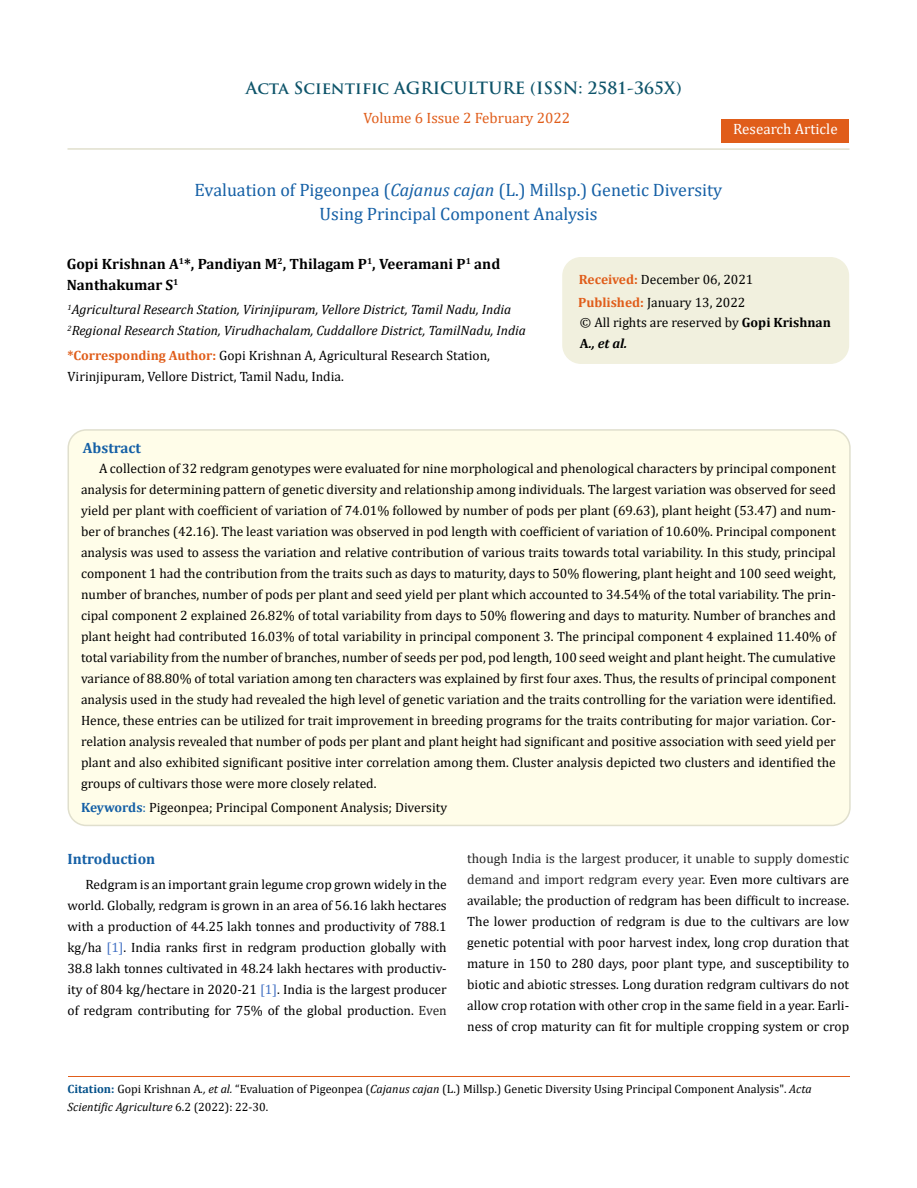
<style>
.page{position:relative;width:917px;height:1188px;background:#fff}
.page>*{position:absolute;margin:0;border:0;box-sizing:border-box;transform-origin:0 0}
.t1{font:18px/24px "Cambria";color:#1560a6;text-align:center}
.t2{font:700 16.5px "Trajan Pro";color:#0e546a}
.t3{font:700 15px/21px "Cambria";color:#000}
.t4{font:15px "Cambria";color:#e05d1a}
.t5{font:700 15px "Cambria";color:#1560a6}
.t6{font:15px "Cambria";color:#fff}
.t7{font:13.5px/21px "Cambria";color:#000}
.t8{font:italic 13.5px/21px "Cambria";color:#000}
.t9{font:12px/18px "Cambria";color:#000}
.s1{font-style:italic}
.s2{font-weight:700;color:#e05d1a}
.s3{font-weight:700}
.s4{font-weight:700;font-style:italic}
.s5{font-weight:700;color:#1560a6}
.s6{color:#1560a6}
.s7{color:#4472c4}
.s8{color:#252525}
.s9{font-weight:700;color:#035089}
</style>
<div class="page">
<div style="left:721px;top:119px;width:128px;height:23px;background:#e05d1a"></div>
<div style="left:563px;top:258px;width:285px;height:105px;background:#f1f0de;border-radius:18px"></div>
<div style="left:562px;top:257px;width:287px;height:107px;border:2px solid #f1f0de;border-radius:18px"></div>
<div style="left:68px;top:430px;width:781px;height:395px;background:#fffde9;border-radius:18px"></div>
<div style="left:67px;top:429px;width:783px;height:397px;border:2px solid #e0dfcd;border-radius:18px"></div>
<hr style="left:68px;top:1076px;width:781px;height:1px;background:#e05d1a">
<hr style="left:67px;top:148px;width:782px;height:2px;background:#e0dfcd">
<p class="t2" style="left:246px;top:77px;width:437px">Acta Scientific AGRICULTURE (ISSN: 2581-365X)</p>
<p class="t4" style="left:363px;top:109px;width:208px">Volume 6 Issue 2 February 2022</p>
<p class="t6" style="left:733px;top:120px;width:106px">Research Article</p>
<h1 class="t1" style="left:195px;top:178px;width:529px">Evaluation of Pigeonpea (<span class="s1">Cajanus cajan</span> (L.) Millsp.) Genetic Diversity<br>Using Principal Component Analysis</h1>
<p class="t3" style="left:67px;top:253px;width:435px">Gopi Krishnan A<sup>1</sup>*, Pandiyan M<sup>2</sup>, Thilagam P<sup>1</sup>, Veeramani P<sup>1</sup> and<br>Nanthakumar S<sup>1</sup></p>
<p class="t8" style="left:67px;top:299px;width:460px"><sup>1</sup>Agricultural Research Station, Virinjipuram, Vellore District, Tamil Nadu, India<br><sup>2</sup>Regional Research Station, Virudhachalam, Cuddallore District, TamilNadu, India</p>
<p class="t7" style="left:67px;top:345px;width:424px"><span class="s2">*Corresponding Author:</span> Gopi Krishnan A, Agricultural Research Station,<br>Virinjipuram, Vellore District, Tamil Nadu, India.</p>
<p class="t7" style="left:578px;top:268px;width:177px;line-height:23px"><span class="s2">Received:</span> December 06, 2021<br><span class="s2">Published:</span> January 13, 2022</p>
<p class="t7" style="left:580px;top:312px;width:253px">© All rights are reserved by <span class="s3">Gopi Krishnan<br>A</span><span class="s4">., et al.</span></p>
<p class="t5" style="left:83px;top:438px;width:60px">Abstract</p>
<p class="t7" style="left:81px;top:458px;width:756px;text-align:justify;text-indent:18px">A collection of 32 redgram genotypes were evaluated for nine morphological and phenological characters by principal component analysis for determining pattern of genetic diversity and relationship among individuals. The largest variation was observed for seed yield per plant with coefficient of variation of 74.01% followed by number of pods per plant (69.63), plant height (53.47) and num&shy;ber of branches (42.16). The least variation was observed in pod length with coefficient of variation of 10.60%. Principal component analysis was used to assess the variation and relative contribution of various traits towards total variability. In this study, principal component 1 had the contribution from the traits such as days to maturity, days to 50% flowering, plant height and 100 seed weight, number of branches, number of pods per plant and seed yield per plant which accounted to 34.54% of the total variability. The prin&shy;cipal component 2 explained 26.82% of total variability from days to 50% flowering and days to maturity. Number of branches and plant height had contributed 16.03% of total variability in principal component 3. The principal component 4 explained 11.40% of total variability from the number of branches, number of seeds per pod, pod length, 100 seed weight and plant height. The cumulative variance of 88.80% of total variation among ten characters was explained by first four axes. Thus, the results of principal component analysis used in the study had revealed the high level of genetic variation and the traits controlling for the variation were identified.<br>Hence, these entries can be utilized for trait improvement in breeding programs for the traits contributing for major variation. Cor&shy;relation analysis revealed that number of pods per plant and plant height had significant and positive association with seed yield per plant and also exhibited significant positive inter correlation among them. Cluster analysis depicted two clusters and identified the groups of cultivars those were more closely related.</p>
<p class="t7" style="left:81px;top:797px;width:367px"><span class="s5">Keywords</span><span class="s6">:</span> Pigeonpea; Principal Component Analysis; Diversity</p>
<p class="t5" style="left:67px;top:848px;width:89px">Introduction</p>
<p class="t7" style="left:67px;top:874px;width:381px;text-align:justify;text-indent:18px">Redgram is an important grain legume crop grown widely in the world. Globally, redgram is grown in an area of 56.16 lakh hectares with a production of 44.25 lakh tonnes and productivity of 788.1 kg/ha <span class="s7">[1]</span>. India ranks first in redgram production globally with 38.8 lakh tonnes cultivated in 48.24 lakh hectares with productiv&shy;ity of 804 kg/hectare in 2020-21 <span class="s7">[1]</span>. India is the largest producer of redgram contributing for 75% of the global production. <span class="s8">Even</span></p>
<p class="t7" style="left:467px;top:847px;width:383px;text-align:justify"><span class="s8">though India is the largest producer, it unable to supply domestic demand and import redgram every year.</span> Even more cultivars are available; the production of redgram has been difficult to increase.<br>The lower production of redgram is due to the cultivars are low genetic potential with poor harvest index, long crop duration that mature in 150 to 280 days, poor plant type, and susceptibility to biotic and abiotic stresses. Long duration redgram cultivars do not allow crop rotation with other crop in the same field in a year. Earli&shy;ness of crop maturity can fit for multiple cropping system or crop</p>
<p class="t9" style="left:68px;top:1080px;width:745px"><span class="s9">Citation:</span> Gopi Krishnan A<span class="s1">., et al.</span> “Evaluation of Pigeonpea (<span class="s1">Cajanus cajan</span> (L.) Millsp.) Genetic Diversity Using Principal Component Analysis". <span class="s1">Acta<br>Scientific Agriculture</span> 6.2 (2022): 22-30.</p>
</div>
